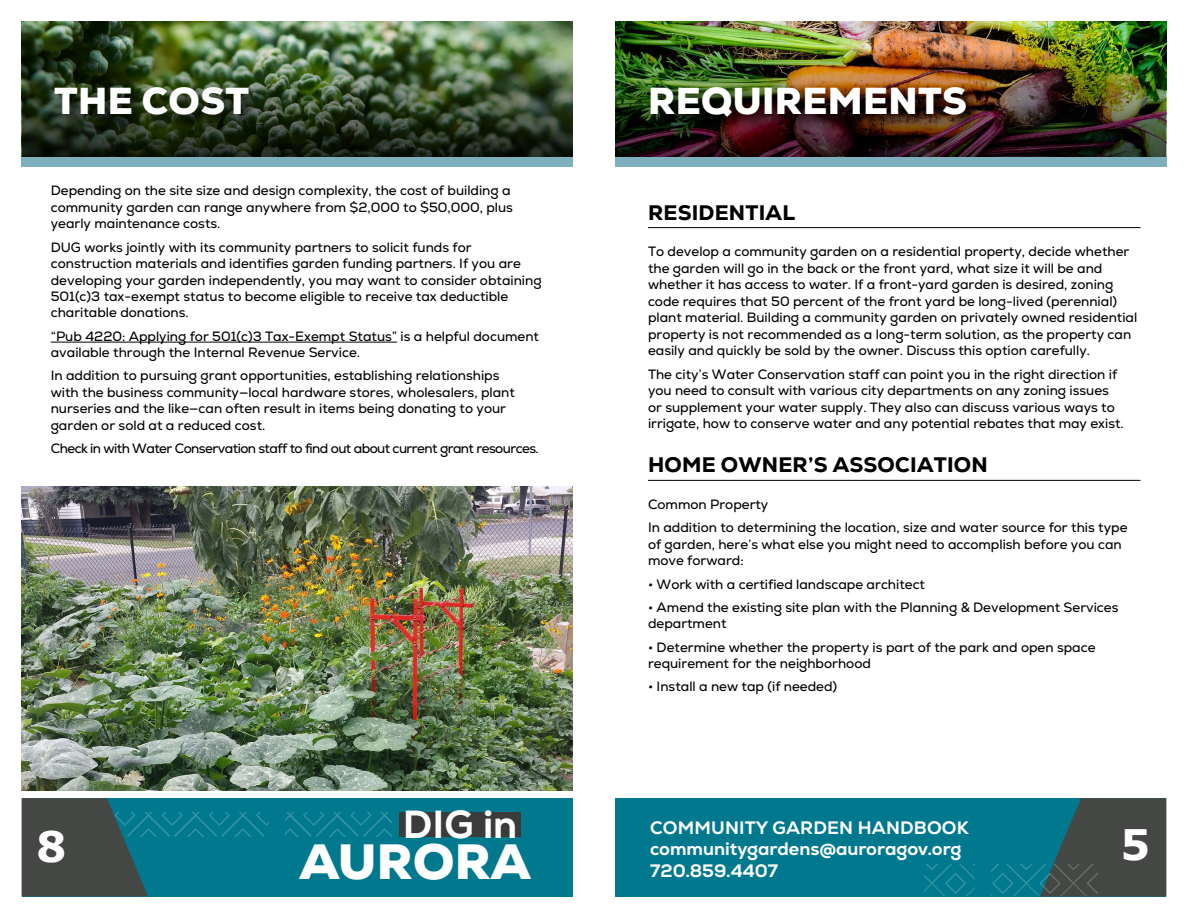
<style>
.page{position:relative;width:1188px;height:918px;background:#fff}
.page>*{position:absolute;margin:0;border:0;box-sizing:border-box;transform-origin:0 0}
.t1{font:900 49.5px "Nexa";letter-spacing:.01em;color:#fff}
.t2{font:700 42px "Verdana";color:#fff}
.t3{font:800 39.15px "Nexa";color:#fff}
.t4{font:900 37.5px "Nexa";letter-spacing:.01em;color:#fff}
.t5{font:800 21px "Nexa";letter-spacing:.01em;color:#000}
.t6{font:800 18px/21.6px "Nexa";color:#fff}
.t7{font:13.5px/16.5px "Nexa";color:#000}
.t8{font:13.5px "Nexa";letter-spacing:-.04em;color:#000}
</style>
<div class="page">
<div style="left:22px;top:798px;width:550px;height:98px;background:#00788e"></div>
<div style="left:400px;top:812px;width:121px;height:25px;background:#393c39"></div>
<svg style="left:286px;top:812px;width:106px;height:25px"></svg>
<div style="left:616px;top:798px;width:550px;height:98px;background:#00788e"></div>
<svg style="left:22px;top:798px;width:246px;height:98px"></svg>
<svg style="left:991px;top:798px;width:175px;height:98px"></svg>
<svg style="left:924px;top:864px;width:50px;height:32px"></svg>
<img style="left:22px;top:22px;width:550px;height:27px">
<img style="left:22px;top:49px;width:550px;height:108px">
<div style="left:22px;top:157px;width:110px;height:9px;background:#7dafbc"></div>
<div style="left:132px;top:157px;width:110px;height:9px;background:#7dafbc"></div>
<div style="left:242px;top:157px;width:110px;height:9px;background:#7dafbc"></div>
<div style="left:352px;top:157px;width:110px;height:9px;background:#7dafbc"></div>
<div style="left:462px;top:157px;width:110px;height:9px;background:#7dafbc"></div>
<hr style="left:51px;top:342px;width:346px;height:1px;background:#000">
<hr style="left:648px;top:227px;width:492px;height:1px;background:#000">
<hr style="left:648px;top:480px;width:492px;height:1px;background:#000">
<svg style="left:49px;top:82px;width:217px;height:51px;background:#25331b"></svg>
<img style="left:616px;top:22px;width:550px;height:27px">
<div style="left:616px;top:157px;width:110px;height:9px;background:#7dafbc"></div>
<div style="left:726px;top:157px;width:110px;height:9px;background:#7dafbc"></div>
<div style="left:836px;top:157px;width:110px;height:9px;background:#7dafbc"></div>
<div style="left:946px;top:157px;width:110px;height:9px;background:#7dafbc"></div>
<div style="left:1056px;top:157px;width:110px;height:9px;background:#7dafbc"></div>
<img style="left:616px;top:49px;width:550px;height:108px">
<img style="left:646px;top:82px;width:338px;height:52px">
<img style="left:22px;top:486px;width:550px;height:305px">
<h3 class="t4" style="left:54px;top:77px;width:196px">THE COST</h3>
<h3 class="t4" style="left:648px;top:77px;width:320px">REQUIREMENTS</h3>
<p class="t7" style="left:51px;top:182px;width:464px">Depending on the site size and design complexity, the cost of building a community garden can range anywhere from $2,000 to $50,000, plus yearly maintenance costs.</p>
<p class="t7" style="left:51px;top:239px;width:492px">DUG works jointly with its community partners to solicit funds for construction materials and identifies garden funding partners. If you are developing your garden independently, you may want to consider obtaining 501(c)3 tax-exempt status to become eligible to receive tax deductible charitable donations.</p>
<p class="t7" style="left:51px;top:328px;width:490px">“Pub 4220: Applying for 501(c)3 Tax-Exempt Status” is a helpful document available through the Internal Revenue Service.</p>
<p class="t7" style="left:51px;top:368px;width:466px">In addition to pursuing grant opportunities, establishing relationships with the business community—local hardware stores, wholesalers, plant nurseries and the like—can often result in items being donating to your garden or sold at a reduced cost.</p>
<p class="t8" style="left:51px;top:440px;width:490px">Check in with Water Conservation staff to find out about current grant resources.</p>
<h3 class="t5" style="left:648px;top:199px;width:149px">RESIDENTIAL</h3>
<p class="t7" style="left:648px;top:244px;width:491px">To develop a community garden on a residential property, decide whether the garden will go in the back or the front yard, what size it will be and whether it has access to water. If a front-yard garden is desired, zoning code requires that 50 percent of the front yard be long-lived (perennial) plant material. Building a community garden on privately owned residential property is not recommended as a long-term solution, as the property can easily and quickly be sold by the owner. Discuss this option carefully.</p>
<p class="t7" style="left:648px;top:366px;width:477px">The city’s Water Conservation staff can point you in the right direction if you need to consult with various city departments on any zoning issues or supplement your water supply. They also can discuss various ways to irrigate, how to conserve water and any potential rebates that may exist.</p>
<h3 class="t5" style="left:648px;top:452px;width:341px">HOME OWNER’S ASSOCIATION</h3>
<p class="t7" style="left:648px;top:493px;width:481px;line-height:23.2px">Common Property<br>In addition to determining the location, size and water source for this type</p>
<p class="t7" style="left:648px;top:536px;width:475px">of garden, here’s what else you might need to accomplish before you can move forward:</p>
<p class="t7" style="left:648px;top:576px;width:279px">• Work with a certified landscape architect</p>
<p class="t7" style="left:648px;top:599px;width:472px">• Amend the existing site plan with the Planning &amp; Development Services department</p>
<p class="t7" style="left:648px;top:639px;width:449px">• Determine whether the property is part of the park and open space requirement for the neighborhood</p>
<p class="t7" style="left:648px;top:679px;width:191px">• Install a new tap (if needed)</p>
<h3 class="t3" style="left:403px;top:799px;width:116px">DIG in</h3>
<h1 class="t1" style="left:300px;top:830px;width:232px">AURORA</h1>
<h3 class="t6" style="left:650px;top:817px;width:320px">COMMUNITY GARDEN HANDBOOK communitygardens@auroragov.org<br>720.859.4407</h3>
<h2 class="t2" style="left:36px;top:817px;width:31px">8</h2>
<h2 class="t2" style="left:1120px;top:815px;width:31px">5</h2>
</div>
